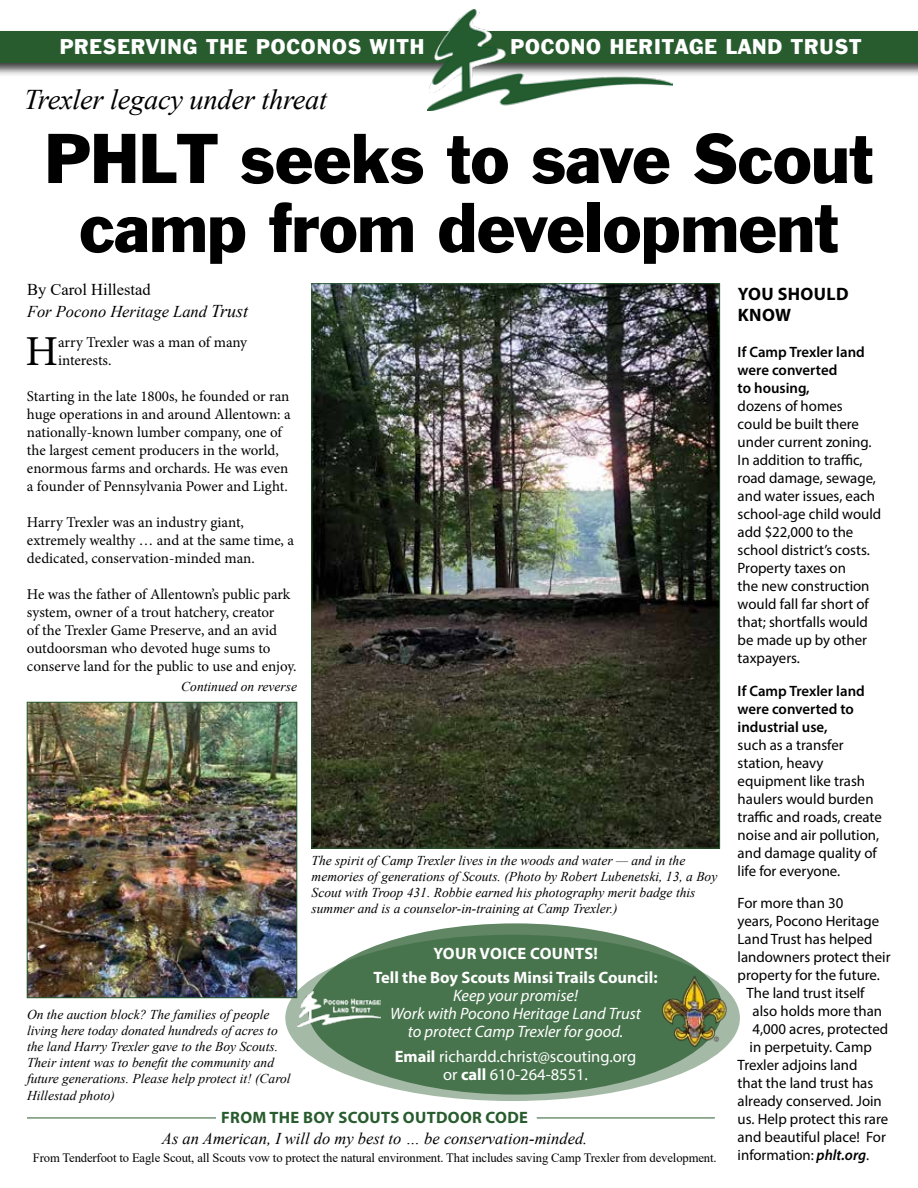
<style>
.page{position:relative;width:918px;height:1188px;background:#fff}
.page>*{position:absolute;margin:0;border:0;box-sizing:border-box;transform-origin:0 0}
.t1{font:64.5px/69px "Franklin Gothic";letter-spacing:-.01em;color:#000;text-align:center}
.t2{font:42.75px "Minion Pro";color:#000}
.t3{font:italic 28.5px "Times New Roman";letter-spacing:-.01em;color:#000}
.t4{font:19.5px "Franklin Gothic";letter-spacing:.05em;color:#fff}
.t5{font:700 18px/21px "Myriad Pro";letter-spacing:.02em;color:#000}
.t6{font:italic 16.5px/21.6px "Times New Roman";color:#000}
.t7{font:italic 16.5px/18px "Myriad Pro";color:#fff;text-align:center}
.t8{font:16.5px/18px "Myriad Pro";color:#fff;text-align:center}
.t9{font:700 16.5px/24px "Myriad Pro";color:#fff;text-align:center}
.t10{font:700 16.5px "Myriad Pro";letter-spacing:.02em;color:#285c2e}
.t11{font:15px/18px "Myriad Pro";color:#000}
.t12{font:15px/18px "Minion Pro";letter-spacing:-.005em;color:#000}
.t13{font:600 15px/18px "Myriad Pro";color:#000}
.t14{font:italic 13.5px/16.2px "Times New Roman";color:#000}
.t15{font:12.75px "Times New Roman";letter-spacing:-.01em;color:#000}
.s1{font-style:normal}
.s2{font-size:18px}
.s3{font-weight:700}
.s4{font-weight:600;font-style:italic}
</style>
<div class="page">
<svg style="left:308px;top:923px;width:414px;height:172px;background:#658a69"></svg>
<svg style="left:285px;top:935px;width:455px;height:166px;background:#527b56"></svg>
<img style="left:314px;top:286px;width:404px;height:560px">
<div style="left:0;top:29px;width:918px;height:48px;background:#000;opacity:.75"></div>
<div style="left:0;top:31px;width:918px;height:32px;background:#285c2e"></div>
<img style="left:427px;top:9px;width:245px;height:102px">
<img style="left:29px;top:704px;width:266px;height:292px">
<div style="left:27px;top:702px;width:270px;height:296px;border:1px solid #285c2e"></div>
<img style="left:660px;top:971px;width:69px;height:77px">
<img style="left:297px;top:992px;width:83px;height:34px">
<hr style="left:537px;top:1118px;width:178px;height:1px;background:#285c2e">
<hr style="left:27px;top:1118px;width:189px;height:1px;background:#285c2e">
<h3 class="t4" style="left:60px;top:34px;width:366px">PRESERVING THE POCONOS WITH</h3>
<h3 class="t4" style="left:510px;top:34px;width:353px">POCONO HERITAGE LAND TRUST</h3>
<h3 class="t3" style="left:24px;top:79px;width:305px">Trexler legacy under threat</h3>
<h1 class="t1" style="left:44px;top:126px;width:831px">PHLT seeks to save Scout camp from development</h1>
<p class="t6" style="left:27px;top:278px;width:223px"><span class="s1">By Carol Hillestad<br></span>For Pocono Heritage Land <span class="s2">Trust</span></p>
<h2 class="t2" style="left:25px;top:323px;width:34px">H</h2>
<p class="t12" style="left:58px;top:333px;width:191px">arry Trexler was a man of many interests.</p>
<p class="t12" style="left:27px;top:387px;width:265px">Starting in the late 1800s, he founded or ran huge operations in and around Allentown: a nationally-known lumber company, one of the largest cement producers in the world, enormous farms and orchards. He was even a founder of Pennsylvania Power and Light.</p>
<p class="t12" style="left:27px;top:513px;width:269px">Harry Trexler was an industry giant, extremely wealthy … and at the same time, a dedicated, conservation-minded man.</p>
<p class="t12" style="left:27px;top:585px;width:271px">He was the father of Allentown’s public park system, owner of a trout hatchery, creator<br>of the Trexler Game Preserve, and an avid outdoorsman who devoted huge sums to conserve land for the public to use and enjoy.</p>
<p class="t14" style="left:181px;top:678px;width:117px">Continued on reverse</p>
<p class="t14" style="left:27px;top:1006px;width:265px">On the auction block? The families of people living here today donated hundreds of acres to the land Harry Trexler gave to the Boy Scouts.<br>Their intent was to benefit the community and future generations. Please help protect it! (Carol Hillestad photo)</p>
<p class="t14" style="left:312px;top:852px;width:407px">The spirit of Camp Trexler lives in the woods and water — and in the memories of generations of Scouts. (Photo by Robert Lubenetski, 13, a Boy Scout with Troop 431. Robbie earned his photography merit badge this summer and is a counselor-in-training at Camp Trexler.)</p>
<p class="t9" style="left:373px;top:940px;width:286px">YOUR VOICE COUNTS!<br>Tell the Boy Scouts Minsi Trails Council:</p>
<p class="t7" style="left:390px;top:986px;width:252px">Keep your promise!<br>Work with Pocono Heritage Land Trust to protect Camp Trexler for good.</p>
<p class="t8" style="left:395px;top:1047px;width:243px"><span class="s3">Email</span> richardd.christ@scouting.org or <span class="s3">call</span> 610-264-8551.</p>
<p class="t10" style="left:221px;top:1106px;width:308px">FROM THE BOY SCOUTS OUTDOOR CODE</p>
<p class="t6" style="left:162px;top:1127px;width:427px">As an American, I will do my best to … be conservation-minded.</p>
<p class="t15" style="left:33px;top:1149px;width:685px">From Tenderfoot to Eagle Scout, all Scouts vow to protect the natural environment. That includes saving Camp Trexler from development.</p>
<p class="t5" style="left:738px;top:283px;width:112px">YOU SHOULD<br>KNOW</p>
<p class="t13" style="left:738px;top:343px;width:129px">If Camp Trexler land were converted<br>to housing,</p>
<p class="t11" style="left:738px;top:397px;width:145px">dozens of homes could be built there under current zoning.<br>In addition to traffic, road damage, sewage, and water issues, each school-age child would add $22,000 to the school district’s costs.<br>Property taxes on<br>the new construction would fall far short of that; shortfalls would be made up by other taxpayers.</p>
<p class="t13" style="left:738px;top:682px;width:129px">If Camp Trexler land were converted to industrial use,</p>
<p class="t11" style="left:738px;top:736px;width:146px">such as a transfer station, heavy equipment like trash haulers would burden traffic and roads, create noise and air pollution, and damage quality of life for everyone.</p>
<p class="t11" style="left:738px;top:893px;width:107px">For more than 30</p>
<p class="t11" style="left:738px;top:911px;width:143px">years, Pocono Heritage</p>
<p class="t11" style="left:738px;top:929px;width:136px">Land Trust has helped</p>
<p class="t11" style="left:738px;top:947px;width:154px">landowners protect their</p>
<p class="t11" style="left:738px;top:965px;width:144px">property for the future.</p>
<p class="t11" style="left:747px;top:983px;width:119px">The land trust itself</p>
<p class="t11" style="left:753px;top:1001px;width:131px">also holds more than</p>
<p class="t11" style="left:753px;top:1019px;width:137px">4,000 acres, protected</p>
<p class="t11" style="left:750px;top:1037px;width:124px">in perpetuity. Camp</p>
<p class="t11" style="left:738px;top:1055px;width:121px">Trexler adjoins land</p>
<p class="t11" style="left:738px;top:1073px;width:137px">that the land trust has</p>
<p class="t11" style="left:738px;top:1091px;width:146px">already conserved. Join</p>
<p class="t11" style="left:738px;top:1109px;width:152px">us. Help protect this rare</p>
<p class="t11" style="left:738px;top:1127px;width:150px">and beautiful place! For</p>
<p class="t11" style="left:738px;top:1145px;width:133px">information: <span class="s4">phlt.org</span>.</p>
</div>
